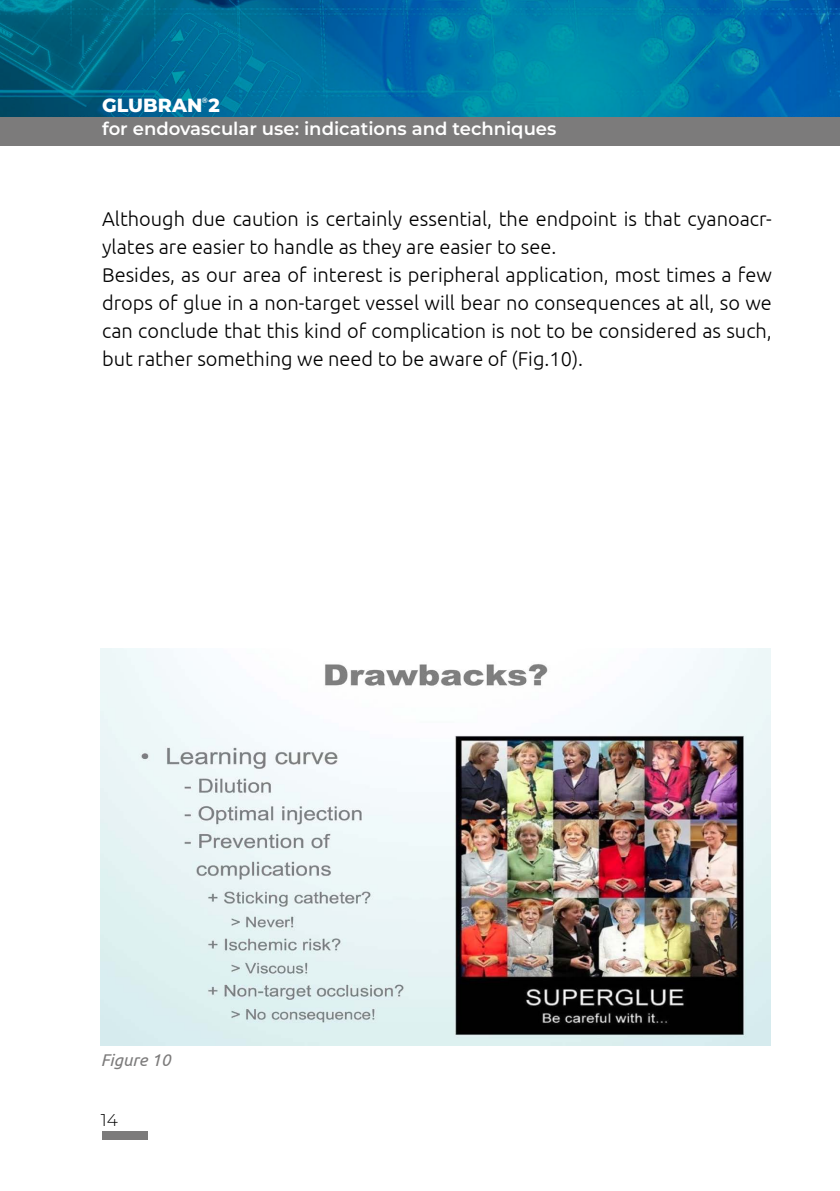
<style>
.page{position:relative;width:840px;height:1191px;background:#fff}
.page>*{position:absolute;margin:0;border:0;box-sizing:border-box;transform-origin:0 0}
.t1{font:300 20px/28px "Ubuntu";color:#000}
.t2{font:800 19px "Montserrat";color:#fff}
.t3{font:600 18px "Montserrat";color:#fff}
.t4{font:italic 17px "Ubuntu";color:#7c7b7b}
.t5{font:300 17px "Montserrat";color:#000}
.t6{font:600 7.6px "Montserrat";color:#fff}
</style>
<div class="page">
<div style="left:0;top:117px;width:839px;height:28px;background:#7c7b7b"></div>
<svg style="left:0;top:0;width:839px;height:117px"></svg>
<div style="left:102px;top:1131px;width:45px;height:9px;background:#7c7b7b"></div>
<img style="left:101px;top:648px;width:669px;height:397px">
<p class="t6" style="left:202px;top:95px;width:8px">®</p>
<p class="t3" style="left:102px;top:116px;width:455px">for endovascular use: indications and techniques</p>
<p class="t2" style="left:102px;top:91px;width:119px">GLUBRAN 2</p>
<p class="t1" style="left:102px;top:204px;width:670px">Although due caution is certainly essential, the endpoint is that cyanoacr&shy;ylates are easier to handle as they are easier to see.<br>Besides, as our area of interest is peripheral application, most times a few drops of glue in a non-target vessel will bear no consequences at all, so we can conclude that this kind of complication is not to be considered as such, but rather something we need to be aware of (Fig.10).</p>
<p class="t4" style="left:101px;top:1049px;width:71px">Figure 10</p>
<p class="t5" style="left:101px;top:1108px;width:19px">14</p>
</div>
